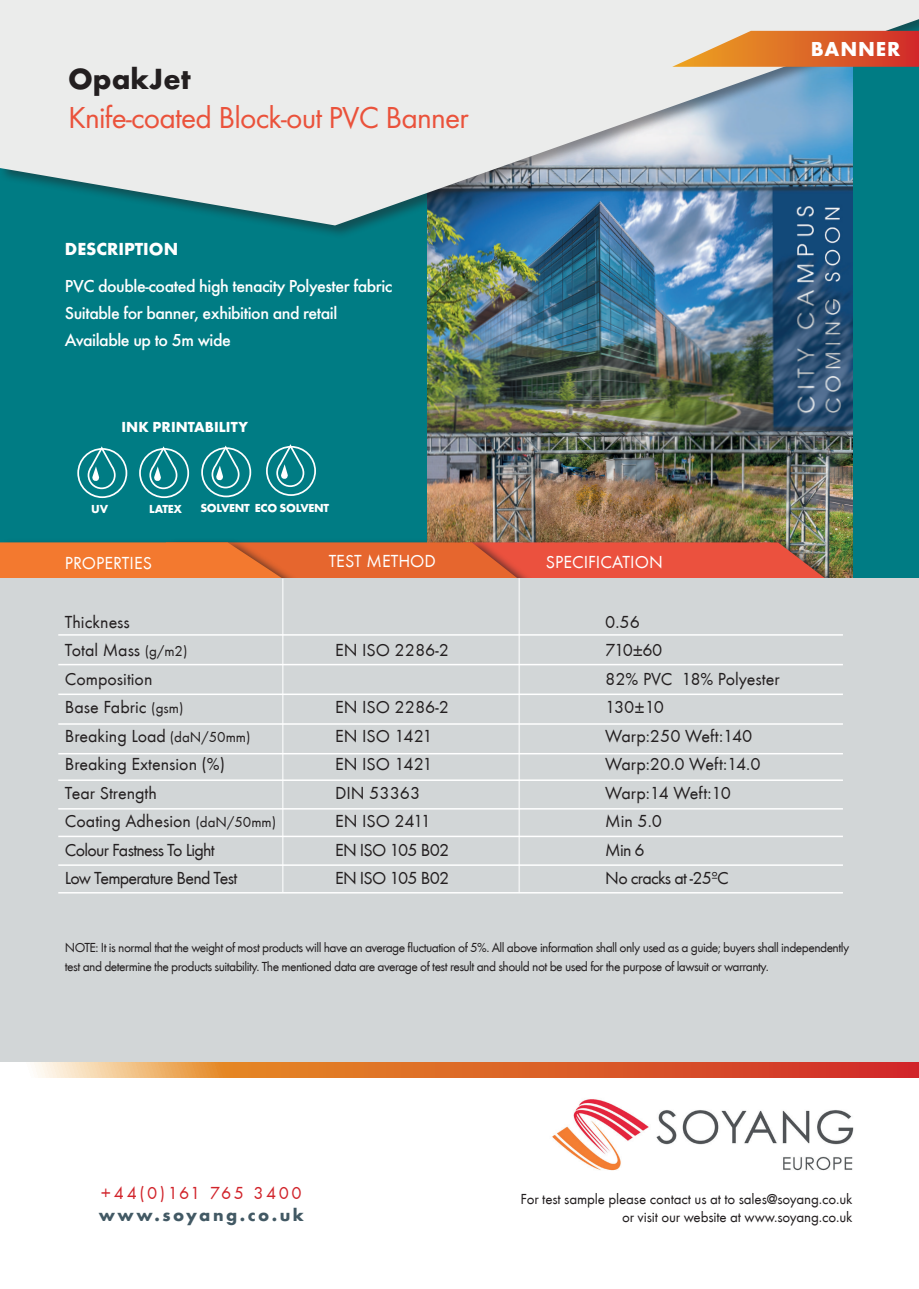
<style>
.page{position:relative;width:919px;height:1289px;background:#fff}
.page>*{position:absolute;margin:0;border:0;box-sizing:border-box;transform-origin:0 0}
.t1{font:31.5px "Futura EF";letter-spacing:-.025em;color:#ea523b}
.t2{font:700 30.3px "Futura EF";color:#231f20}
.t3{font:700 21px "Futura EF";letter-spacing:.04em;color:#fff}
.t4{font:18px "Futura T";color:#231f20}
.t5{font:500 18px/27px "Futura EF";letter-spacing:-.025em;color:#fff}
.t6{font:18px "Futura T";letter-spacing:-.04em;color:#231f20}
.t7{font:18px "Futura T";color:#fff}
.t8{font:18px "Futura T";letter-spacing:.135em;color:#d1232a}
.t9{font:700 18px "Futura T";letter-spacing:.14em;color:#425964}
.t10{font:18px "Futura T";letter-spacing:-.025em;color:#231f20}
.t11{font:700 18px "Futura T";color:#fff}
.t12{font:15px/18px "Futura T";letter-spacing:-.01em;color:#231f20;text-align:right}
.t13{font:700 15px "Futura T";color:#fff}
.t14{font:13.5px/19.5px "Futura T";letter-spacing:-.04em;color:#231f20}
.t15{font:700 12px "Futura T";letter-spacing:-.025em;color:#fff}
.s1{font-size:15px}
</style>
<div class="page">
<div style="left:0;top:13px;width:918px;height:676px;background:#007c84"></div>
<img style="left:427px;top:239px;width:425px;height:299px">
<div style="left:462px;top:538px;width:395px;height:66px;background:#231f20;opacity:.75"></div>
<div style="left:165px;top:538px;width:386px;height:67px;background:#231f20;opacity:.75"></div>
<div style="left:0;top:0;width:918px;height:239px;background:#231f20;opacity:.46"></div>
<svg style="left:0;top:0;width:918px;height:225px;background:#b6cbd3"></svg>
<svg style="left:34px;top:1062px;width:884px;height:15px;background:#df713d"></svg>
<div style="left:0;top:538px;width:319px;height:67px;background:#01777f"></div>
<svg style="left:0;top:542px;width:842px;height:36px;background:#e36436"></svg>
<div style="left:0;top:578px;width:918px;height:484px;background:#d2d6d7"></div>
<img style="left:552px;top:1099px;width:302px;height:72px">
<svg style="left:672px;top:31px;width:246px;height:36px;background:#de7947"></svg>
<div style="left:77px;top:448px;width:50px;height:50px;border:2px solid #fff;border-radius:50%"></div>
<svg style="left:88px;top:446px;width:28px;height:43px"></svg>
<div style="left:139px;top:448px;width:50px;height:50px;border:2px solid #fff;border-radius:50%"></div>
<svg style="left:149px;top:446px;width:28px;height:43px"></svg>
<div style="left:201px;top:447px;width:50px;height:50px;border:2px solid #fff;border-radius:50%"></div>
<svg style="left:211px;top:445px;width:28px;height:43px"></svg>
<div style="left:266px;top:446px;width:50px;height:50px;border:2px solid #fff;border-radius:50%"></div>
<svg style="left:276px;top:444px;width:28px;height:43px"></svg>
<hr style="left:282px;top:578px;width:2px;height:314px;background:#fff">
<hr style="left:518px;top:578px;width:2px;height:314px;background:#fff">
<hr style="left:58px;top:664px;width:784px;height:1px;background:#fff">
<hr style="left:58px;top:693px;width:784px;height:2px;background:#fff">
<hr style="left:58px;top:723px;width:784px;height:1px;background:#fff">
<hr style="left:58px;top:753px;width:784px;height:1px;background:#fff">
<hr style="left:58px;top:808px;width:784px;height:1px;background:#fff">
<hr style="left:58px;top:634px;width:784px;height:1px;background:#fff">
<hr style="left:58px;top:835px;width:784px;height:2px;background:#fff">
<hr style="left:58px;top:779px;width:784px;height:2px;background:#fff">
<hr style="left:58px;top:864px;width:784px;height:1px;background:#fff">
<hr style="left:58px;top:892px;width:784px;height:1px;background:#fff">
<h2 class="t2" style="left:68px;top:60px;width:124px">OpakJet</h2>
<h1 class="t1" style="left:68px;top:99px;width:402px">Knife-coated Block-out PVC Banner</h1>
<h3 class="t3" style="left:810px;top:37px;width:91px">BANNER</h3>
<h3 class="t11" style="left:65px;top:239px;width:115px">DESCRIPTION</h3>
<h3 class="t5" style="left:65px;top:272px;width:329px">PVC double-coated high tenacity Polyester fabric<br>Suitable for banner, exhibition and retail<br>Available up to 5m wide</h3>
<p class="t13" style="left:122px;top:418px;width:128px">INK PRINTABILITY</p>
<p class="t15" style="left:91px;top:502px;width:18px">UV</p>
<p class="t15" style="left:149px;top:502px;width:34px">LATEX</p>
<p class="t15" style="left:200px;top:501px;width:130px">SOLVENT ECO SOLVENT</p>
<h3 class="t7" style="left:65px;top:553px;width:89px">PROPERTIES</h3>
<h3 class="t7" style="left:328px;top:550px;width:109px">TEST METHOD</h3>
<h3 class="t7" style="left:545px;top:551px;width:118px">SPECIFICATION</h3>
<h3 class="t4" style="left:65px;top:611px;width:67px">Thickness</h3>
<h3 class="t4" style="left:605px;top:611px;width:36px">0.56</h3>
<h3 class="t4" style="left:65px;top:640px;width:124px">Total Mass <span class="s1">(g/m2)</span></h3>
<h3 class="t4" style="left:335px;top:640px;width:115px">EN ISO 2286-2</h3>
<h3 class="t4" style="left:605px;top:640px;width:59px">710±60</h3>
<h3 class="t4" style="left:65px;top:668px;width:89px">Composition</h3>
<h3 class="t4" style="left:605px;top:668px;width:176px">82% PVC 18% Polyester</h3>
<h3 class="t4" style="left:65px;top:697px;width:120px">Base Fabric <span class="s1">(gsm)</span></h3>
<h3 class="t4" style="left:335px;top:697px;width:115px">EN ISO 2286-2</h3>
<h3 class="t4" style="left:605px;top:697px;width:60px">130±10</h3>
<h3 class="t4" style="left:65px;top:725px;width:187px">Breaking Load <span class="s1">(daN/50mm)</span></h3>
<h3 class="t4" style="left:335px;top:725px;width:99px">EN ISO 1421</h3>
<h3 class="t4" style="left:605px;top:725px;width:149px">Warp:250 Weft:140</h3>
<h3 class="t4" style="left:65px;top:754px;width:162px">Breaking Extension (%)</h3>
<h3 class="t4" style="left:335px;top:754px;width:99px">EN ISO 1421</h3>
<h3 class="t4" style="left:605px;top:754px;width:157px">Warp:20.0 Weft:14.0</h3>
<h3 class="t4" style="left:65px;top:782px;width:94px">Tear Strength</h3>
<h3 class="t4" style="left:335px;top:782px;width:87px">DIN 53363</h3>
<h3 class="t10" style="left:605px;top:782px;width:127px">Warp:14 Weft:10</h3>
<h3 class="t4" style="left:65px;top:811px;width:213px">Coating Adhesion <span class="s1">(daN/50mm)</span></h3>
<h3 class="t4" style="left:335px;top:811px;width:97px">EN ISO 2411</h3>
<h3 class="t4" style="left:605px;top:811px;width:58px">Min 5.0</h3>
<h3 class="t6" style="left:65px;top:839px;width:151px">Colour Fastness To Light</h3>
<h3 class="t6" style="left:335px;top:839px;width:116px">EN ISO 105 B02</h3>
<h3 class="t4" style="left:605px;top:839px;width:41px">Min 6</h3>
<h3 class="t6" style="left:65px;top:868px;width:174px">Low Temperature Bend Test</h3>
<h3 class="t6" style="left:335px;top:868px;width:116px">EN ISO 105 B02</h3>
<h3 class="t6" style="left:605px;top:868px;width:125px">No cracks at -25ºC</h3>
<p class="t14" style="left:65px;top:937px;width:785px">NOTE: It is normal that the weight of most products will have an average fluctuation of 5%. All above information shall only used as a guide; buyers shall independently test and determine the products suitability. The mentioned data are average of test result and should not be used for the purpose of lawsuit or warranty.</p>
<h3 class="t8" style="left:101px;top:1183px;width:202px">+44(0)161 765 3400</h3>
<h3 class="t9" style="left:99px;top:1204px;width:207px">www.soyang.co.uk</h3>
<p class="t12" style="left:520px;top:1190px;width:333px">For test sample please contact us at to sales@soyang.co.uk or visit our website at www.soyang.co.uk</p>
</div>
